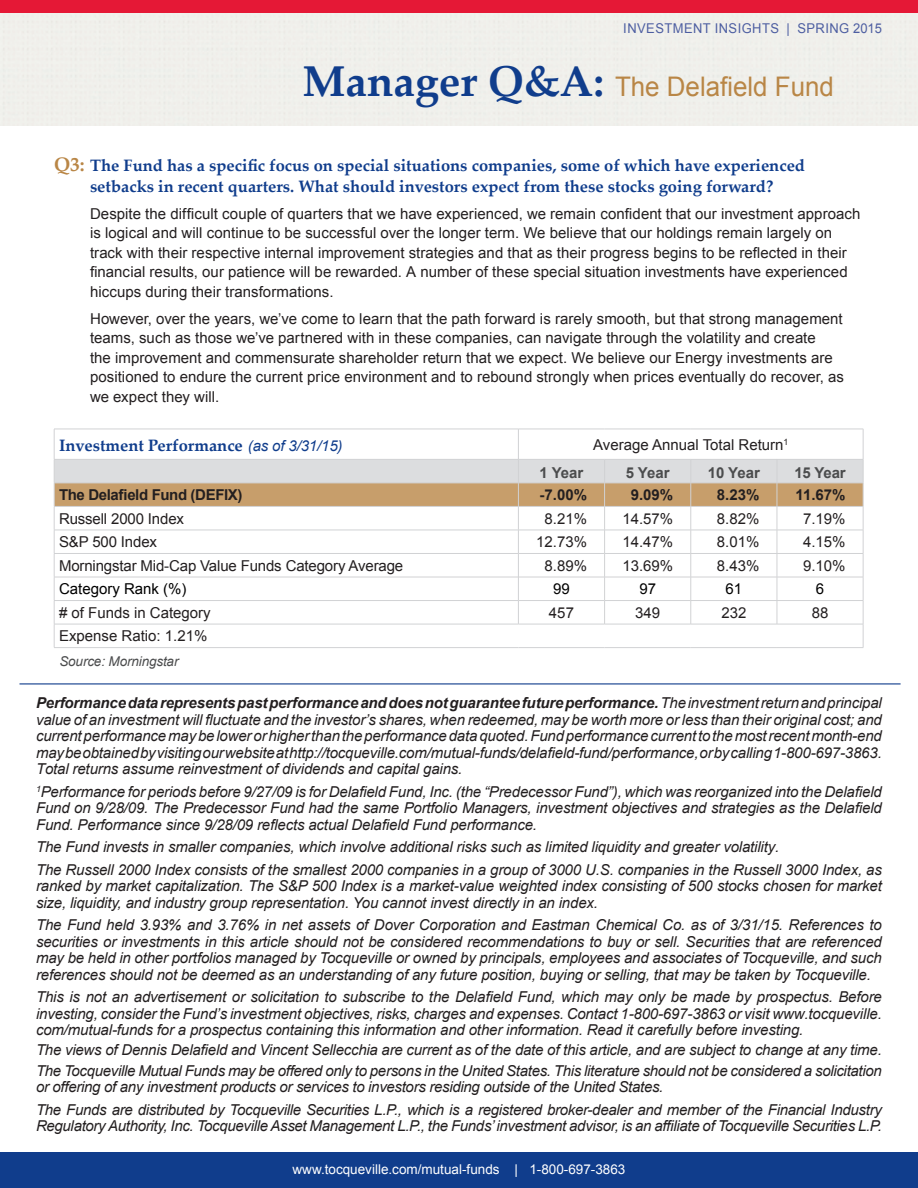
<style>
.page{position:relative;width:918px;height:1188px;background:#fff}
.page>*{position:absolute;margin:0;border:0;box-sizing:border-box;transform-origin:0 0}
.t1{font:27px "Arial";color:#b98646;scale:.96 1}
.t2{font:700 16.5px/21px "Palatino Linotype";color:#103d8c;text-align:center}
.t3{font:italic 15px/16.5px "Arial";letter-spacing:-.015em;color:#231f20;text-align:justify}
.t4{font:15px/19.5px "Arial";color:#231f20}
.t5{font:700 15px "Arial";letter-spacing:-.025em;color:#231f20}
.t6{font:700 15px "Arial";letter-spacing:-.005em;color:#4b4c4d}
.t7{font:15px "Arial";color:#000}
.t8{font:13.5px "Arial";color:#fff}
.t9{font:13.5px "Arial";letter-spacing:.035em;color:#4d5ea1;scale:.96 1}
.t10{font:italic 13.5px "Arial";letter-spacing:-.01em;color:#4b4c4d}
.s1{font-family:"Palatino Linotype";font-weight:700;font-size:43.2px;color:#103d8c}
.s2{font-size:19.5px;color:#b98646}
.s3{font-family:"Arial";font-weight:400;font-style:italic;font-size:15px}
.s4{font-weight:700}
</style>
<div class="page">
<div style="left:0;top:1152px;width:918px;height:36px;background:#103d8c"></div>
<div style="left:0;top:0;width:918px;height:13px;background:#e51836"></div>
<hr style="left:54px;top:647px;width:464px;height:1px;background:#d1d2d4">
<hr style="left:518px;top:647px;width:87px;height:1px;background:#d1d2d4">
<hr style="left:605px;top:647px;width:86px;height:1px;background:#d1d2d4">
<hr style="left:691px;top:647px;width:86px;height:1px;background:#d1d2d4">
<hr style="left:777px;top:647px;width:86px;height:1px;background:#d1d2d4">
<svg style="left:54px;top:429px;width:810px;height:218px"></svg>
<hr style="left:20px;top:683px;width:881px;height:1px;background:#103d8c">
<p class="t9" style="left:623px;top:19px;width:271px">INVESTMENT INSIGHTS | SPRING 2015</p>
<h1 class="t1" style="left:302px;top:68px;width:555px"><span class="s1">Manager Q&amp;A:</span> The Delafield Fund</h1>
<p class="t2" style="left:54px;top:154px;width:753px"><span class="s2">Q3:</span> The Fund has a specific focus on special situations companies, some of which have experienced setbacks in recent quarters. What should investors expect from these stocks going forward?</p>
<p class="t4" style="left:90px;top:204px;width:772px">Despite the difficult couple of quarters that we have experienced, we remain confident that our investment approach is logical and will continue to be successful over the longer term. We believe that our holdings remain largely on track with their respective internal improvement strategies and that as their progress begins to be reflected in their financial results, our patience will be rewarded. A number of these special situation investments have experienced hiccups during their transformations.</p>
<p class="t4" style="left:90px;top:309px;width:756px">However, over the years, we’ve come to learn that the path forward is rarely smooth, but that strong management teams, such as those we’ve partnered with in these companies, can navigate through the volatility and create<br>the improvement and commensurate shareholder return that we expect. We believe our Energy investments are positioned to endure the current price environment and to rebound strongly when prices eventually do recover, as we expect they will.</p>
<p class="t2" style="left:59px;top:434px;width:285px">Investment Performance <span class="s3">(as of 3/31/15)</span></p>
<p class="t4" style="left:593px;top:435px;width:197px">Average Annual Total Return<sup>1</sup></p>
<p class="t6" style="left:540px;top:462px;width:45px">1 Year</p>
<p class="t6" style="left:626px;top:462px;width:45px">5 Year</p>
<p class="t6" style="left:708px;top:462px;width:54px">10 Year</p>
<p class="t6" style="left:794px;top:462px;width:53px">15 Year</p>
<p class="t5" style="left:59px;top:484px;width:185px">The Delafield Fund (DEFIX)</p>
<p class="t5" style="left:540px;top:484px;width:49px">-7.00%</p>
<p class="t5" style="left:631px;top:484px;width:44px">9.09%</p>
<p class="t5" style="left:717px;top:484px;width:44px">8.23%</p>
<p class="t5" style="left:796px;top:484px;width:52px">11.67%</p>
<p class="t4" style="left:59px;top:509px;width:127px">Russell 2000 Index</p>
<p class="t4" style="left:545px;top:509px;width:44px">8.21%</p>
<p class="t4" style="left:622px;top:509px;width:52px">14.57%</p>
<p class="t4" style="left:717px;top:509px;width:44px">8.82%</p>
<p class="t4" style="left:803px;top:509px;width:44px">7.19%</p>
<p class="t4" style="left:59px;top:532px;width:99px">S&amp;P 500 Index</p>
<p class="t4" style="left:536px;top:532px;width:52px">12.73%</p>
<p class="t4" style="left:622px;top:532px;width:52px">14.47%</p>
<p class="t4" style="left:717px;top:532px;width:44px">8.01%</p>
<p class="t4" style="left:803px;top:532px;width:44px">4.15%</p>
<p class="t4" style="left:59px;top:556px;width:346px">Morningstar Mid-Cap Value Funds Category Average</p>
<p class="t4" style="left:545px;top:556px;width:44px">8.89%</p>
<p class="t4" style="left:622px;top:556px;width:52px">13.69%</p>
<p class="t4" style="left:717px;top:556px;width:44px">8.43%</p>
<p class="t4" style="left:803px;top:556px;width:44px">9.10%</p>
<p class="t7" style="left:59px;top:579px;width:129px">Category Rank (%)</p>
<p class="t7" style="left:553px;top:579px;width:18px">99</p>
<p class="t7" style="left:639px;top:579px;width:18px">97</p>
<p class="t7" style="left:726px;top:579px;width:18px">61</p>
<p class="t7" style="left:816px;top:579px;width:10px">6</p>
<p class="t4" style="left:59px;top:603px;width:153px"># of Funds in Category</p>
<p class="t4" style="left:549px;top:603px;width:27px">457</p>
<p class="t4" style="left:635px;top:603px;width:27px">349</p>
<p class="t4" style="left:721px;top:603px;width:27px">232</p>
<p class="t4" style="left:812px;top:603px;width:18px">88</p>
<p class="t4" style="left:59px;top:626px;width:150px">Expense Ratio: 1.21%</p>
<p class="t10" style="left:59px;top:653px;width:121px">Source: Morningstar</p>
<p class="t3" style="left:36px;top:695px;width:847px"><span class="s4">Performance data represents past performance and does not guarantee future performance.</span> The investment return and principal value of an investment will fluctuate and the investor’s shares, when redeemed, may be worth more or less than their original cost; and current performance may be lower or higher than the performance data quoted. Fund performance current to the most recent month-end may be obtained by visiting our website at http://tocqueville.com/mutual-funds/delafield-fund/performance, or by calling 1-800-697-3863.<br>Total returns assume reinvestment of dividends and capital gains.</p>
<p class="t3" style="left:36px;top:784px;width:847px"><sup>1</sup>Performance for periods before 9/27/09 is for Delafield Fund, Inc. (the “Predecessor Fund”), which was reorganized into the Delafield Fund on 9/28/09. The Predecessor Fund had the same Portfolio Managers, investment objectives and strategies as the Delafield Fund. Performance since 9/28/09 reflects actual Delafield Fund performance.</p>
<p class="t3" style="left:36px;top:839px;width:745px">The Fund invests in smaller companies, which involve additional risks such as limited liquidity and greater volatility.</p>
<p class="t3" style="left:36px;top:862px;width:847px">The Russell 2000 Index consists of the smallest 2000 companies in a group of 3000 U.S. companies in the Russell 3000 Index, as ranked by market capitalization. The S&amp;P 500 Index is a market-value weighted index consisting of 500 stocks chosen for market size, liquidity, and industry group representation. You cannot invest directly in an index.</p>
<p class="t3" style="left:36px;top:917px;width:847px">The Fund held 3.93% and 3.76% in net assets of Dover Corporation and Eastman Chemical Co. as of 3/31/15. References to securities or investments in this article should not be considered recommendations to buy or sell. Securities that are referenced may be held in other portfolios managed by Tocqueville or owned by principals, employees and associates of Tocqueville, and such references should not be deemed as an understanding of any future position, buying or selling, that may be taken by Tocqueville.</p>
<p class="t3" style="left:36px;top:989px;width:847px">This is not an advertisement or solicitation to subscribe to the Delafield Fund, which may only be made by prospectus. Before investing, consider the Fund’s investment objectives, risks, charges and expenses. Contact 1-800-697-3863 or visit www.tocqueville. com/mutual-funds for a prospectus containing this information and other information. Read it carefully before investing.</p>
<p class="t3" style="left:36px;top:1042px;width:847px">The views of Dennis Delafield and Vincent Sellecchia are current as of the date of this article, and are subject to change at any time.</p>
<p class="t3" style="left:36px;top:1063px;width:847px">The Tocqueville Mutual Funds may be offered only to persons in the United States. This literature should not be considered a solicitation or offering of any investment products or services to investors residing outside of the United States.</p>
<p class="t3" style="left:36px;top:1102px;width:847px">The Funds are distributed by Tocqueville Securities L.P., which is a registered broker-dealer and member of the Financial Industry<br>Regulatory Authority, Inc. Tocqueville Asset Management L.P., the Funds’ investment advisor, is an affiliate of Tocqueville Securities L.P.</p>
<p class="t8" style="left:293px;top:1160px;width:334px">www.tocqueville.com/mutual-funds | 1-800-697-3863</p>
</div>
